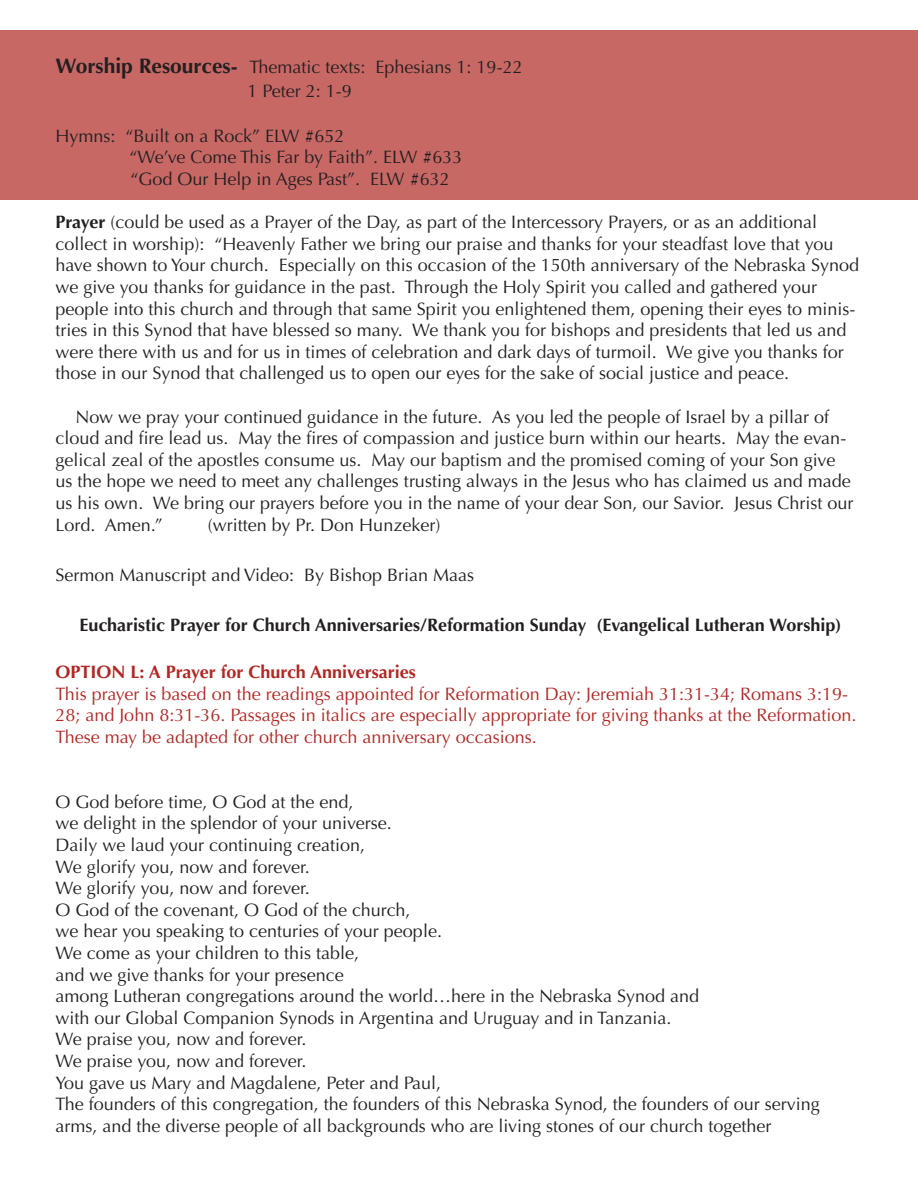
<style>
.page{position:relative;width:918px;height:1188px;background:#fff}
.page>*{position:absolute;margin:0;border:0;box-sizing:border-box;transform-origin:0 0}
.t1{font:18px/21.6px "Optima";color:#231f20}
.t2{font:18px/21.6px "Optima";color:#b02723}
.t3{font:700 18px "Optima";color:#231f20}
.t4{font:700 18px "Optima";color:#b02723}
.s1{font-weight:700;font-size:21px}
.s2{font-weight:700}
</style>
<div class="page">
<div style="left:0;top:31px;width:918px;height:169px;background:#c76865"></div>
<p class="t1" style="left:56px;top:57px;width:469px"><span class="s1">Worship Resources-</span> Thematic texts: Ephesians 1: 19-22</p>
<p class="t1" style="left:248px;top:80px;width:106px">1 Peter 2: 1-9</p>
<p class="t1" style="left:56px;top:125px;width:291px">Hymns: “Built on a Rock” ELW #652</p>
<p class="t1" style="left:130px;top:147px;width:335px">“We’ve Come This Far by Faith”. ELW #633</p>
<p class="t1" style="left:131px;top:168px;width:321px">“God Our Help in Ages Past”. ELW #632</p>
<p class="t1" style="left:56px;top:211px;width:763px"><span class="s2">Prayer</span> (could be used as a Prayer of the Day, as part of the Intercessory Prayers, or as an additional</p>
<p class="t1" style="left:56px;top:233px;width:805px">collect in worship): “Heavenly Father we bring our praise and thanks for your steadfast love that you have shown to Your church. Especially on this occasion of the 150th anniversary of the Nebraska Synod we give you thanks for guidance in the past. Through the Holy Spirit you called and gathered your</p>
<p class="t1" style="left:56px;top:298px;width:801px">people into this church and through that same Spirit you enlightened them, opening their eyes to minis&shy;tries in this Synod that have blessed so many. We thank you for bishops and presidents that led us and were there with us and for us in times of celebration and dark days of turmoil. We give you thanks for those in our Synod that challenged us to open our eyes for the sake of social justice and peace.</p>
<p class="t1" style="left:56px;top:406px;width:799px;text-indent:20px">Now we pray your continued guidance in the future. As you led the people of Israel by a pillar of cloud and fire lead us. May the fires of compassion and justice burn within our hearts. May the evan&shy;gelical zeal of the apostles consume us. May our baptism and the promised coming of your Son give us the hope we need to meet any challenges trusting always in the Jesus who has claimed us and made us his own. We bring our prayers before you in the name of your dear Son, our Savior. Jesus Christ our Lord. Amen.”</p>
<p class="t1" style="left:208px;top:514px;width:234px">(written by Pr. Don Hunzeker)</p>
<p class="t1" style="left:56px;top:564px;width:420px">Sermon Manuscript and Video: By Bishop Brian Maas</p>
<p class="t3" style="left:80px;top:615px;width:763px">Eucharistic Prayer for Church Anniversaries/Reformation Sunday (Evangelical Lutheran Worship)</p>
<p class="t4" style="left:56px;top:662px;width:362px">OPTION L: A Prayer for Church Anniversaries</p>
<p class="t2" style="left:56px;top:683px;width:803px">This prayer is based on the readings appointed for Reformation Day: Jeremiah 31:31-34; Romans 3:19-<br>28; and John 8:31-36. Passages in italics are especially appropriate for giving thanks at the Reformation.<br>These may be adapted for other church anniversary occasions.</p>
<p class="t1" style="left:56px;top:791px;width:300px">O God before time, O God at the end,</p>
<p class="t1" style="left:56px;top:813px;width:338px">we delight in the splendor of your universe.</p>
<p class="t1" style="left:56px;top:834px;width:311px">Daily we laud your continuing creation,</p>
<p class="t1" style="left:56px;top:856px;width:256px">We glorify you, now and forever.</p>
<p class="t1" style="left:56px;top:877px;width:256px">We glorify you, now and forever.</p>
<p class="t1" style="left:56px;top:899px;width:356px">O God of the covenant, O God of the church,</p>
<p class="t1" style="left:56px;top:921px;width:388px">we hear you speaking to centuries of your people.</p>
<p class="t1" style="left:56px;top:942px;width:305px">We come as your children to this table,</p>
<p class="t1" style="left:56px;top:964px;width:290px">and we give thanks for your presence</p>
<p class="t1" style="left:56px;top:985px;width:645px">among Lutheran congregations around the world…here in the Nebraska Synod and</p>
<p class="t1" style="left:56px;top:1007px;width:617px">with our Global Companion Synods in Argentina and Uruguay and in Tanzania.</p>
<p class="t1" style="left:56px;top:1029px;width:253px">We praise you, now and forever.</p>
<p class="t1" style="left:56px;top:1050px;width:253px">We praise you, now and forever.</p>
<p class="t1" style="left:56px;top:1072px;width:387px">You gave us Mary and Magdalene, Peter and Paul,</p>
<p class="t1" style="left:56px;top:1093px;width:766px">The founders of this congregation, the founders of this Nebraska Synod, the founders of our serving arms, and the diverse people of all backgrounds who are living stones of our church together</p>
</div>
